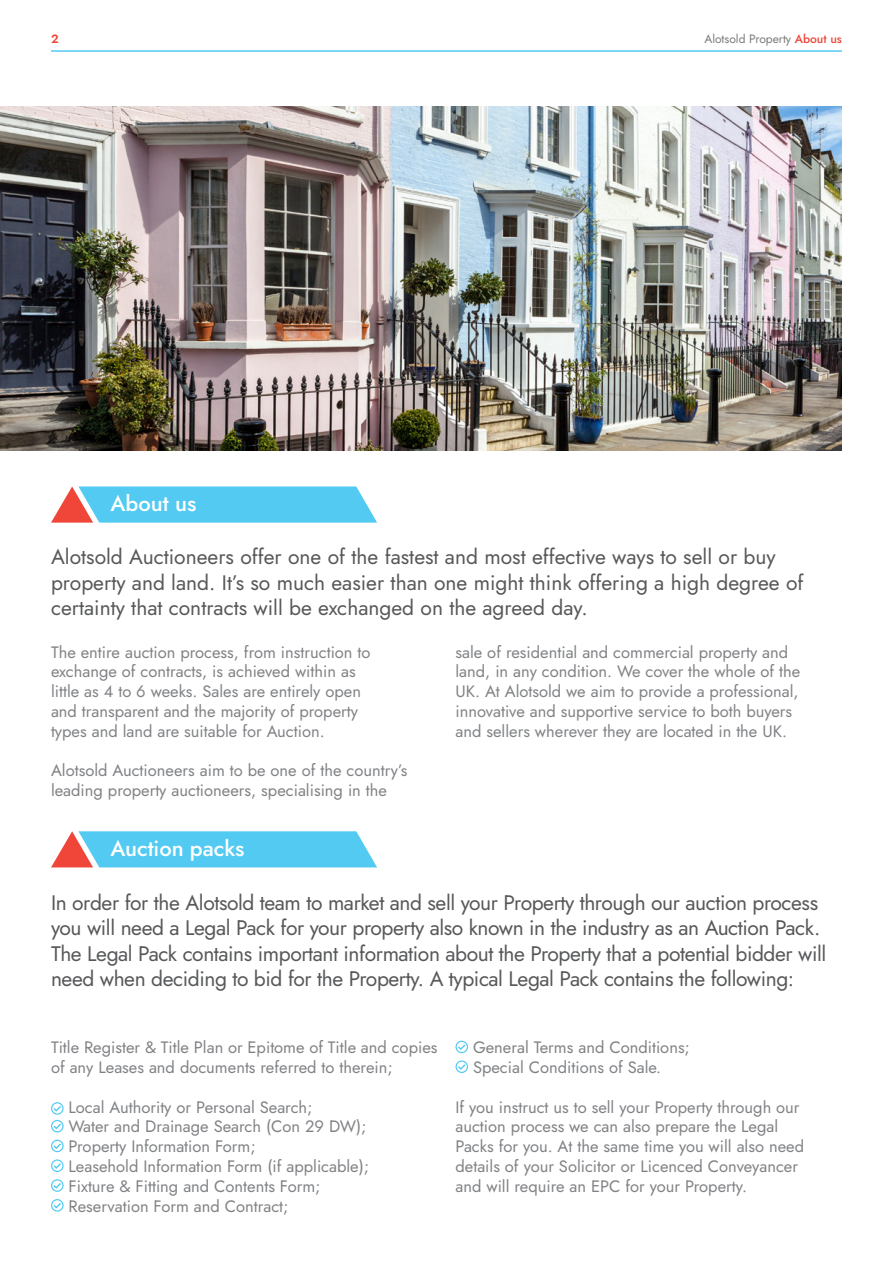
<style>
.page{position:relative;width:893px;height:1263px;background:#fff}
.page>*{position:absolute;margin:0;border:0;box-sizing:border-box;transform-origin:0 0}
.Heading{font:500 21.9px "Jost";color:#fff}
.Lead_copy{font:21px/25.5px "Jost";letter-spacing:-.02em;color:#57585a}
.Lead_copy-2{font:21px/25.5px "Jost";color:#57585a}
.Body_copy{font:16.5px/19.8px "Jost";color:#808285}
.t1{font:12px "Jost";color:#7b7b78}
.t2{font:600 12px "Jost";color:#ef4639}
.s1{font-weight:500;color:#ef4639}
</style>
<div class="page">
<hr style="left:51px;top:51px;width:791px;height:1px;background:#52caf2">
<svg style="left:51px;top:486px;width:326px;height:37px;background:#6dc7e7"></svg>
<svg style="left:51px;top:831px;width:326px;height:36px;background:#6bc6e7"></svg>
<img style="left:0;top:106px;width:842px;height:344px">
<svg style="left:51px;top:1102px;width:13px;height:30px"></svg>
<svg style="left:51px;top:1140px;width:13px;height:12px"></svg>
<svg style="left:51px;top:1159px;width:13px;height:13px"></svg>
<svg style="left:51px;top:1179px;width:13px;height:13px"></svg>
<svg style="left:51px;top:1199px;width:13px;height:12px"></svg>
<svg style="left:455px;top:1041px;width:13px;height:12px"></svg>
<svg style="left:455px;top:1060px;width:13px;height:13px"></svg>
<p class="t2" style="left:51px;top:31px;width:9px">2</p>
<p class="Heading" style="left:110px;top:489px;width:88px">About us</p>
<p class="t1" style="left:704px;top:31px;width:139px">Alotsold Property <span class="s1">About us</span></p>
<p class="Lead_copy-2" style="left:51px;top:544px;width:754px">Alotsold Auctioneers offer one of the fastest and most effective ways to sell or buy property and land. It’s so much easier than one might think offering a high degree of certainty that contracts will be exchanged on the agreed day.</p>
<p class="Body_copy" style="left:51px;top:642px;width:321px">The entire auction process, from instruction to exchange of contracts, is achieved within as little as 4 to 6 weeks. Sales are entirely open and transparent and the majority of property types and land are suitable for Auction.</p>
<p class="Body_copy" style="left:51px;top:761px;width:358px">Alotsold Auctioneers aim to be one of the country’s leading property auctioneers, specialising in the</p>
<p class="Body_copy" style="left:455px;top:642px;width:346px">sale of residential and commercial property and land, in any condition. We cover the whole of the UK. At Alotsold we aim to provide a professional, innovative and supportive service to both buyers and sellers wherever they are located in the UK.</p>
<p class="Heading" style="left:110px;top:834px;width:136px">Auction packs</p>
<p class="Lead_copy" style="left:51px;top:890px;width:777px">In order for the Alotsold team to market and sell your Property through our auction process you will need a Legal Pack for your property also known in the industry as an Auction Pack.<br>The Legal Pack contains important information about the Property that a potential bidder will need when deciding to bid for the Property. A typical Legal Pack contains the following:</p>
<p class="Body_copy" style="left:51px;top:1038px;width:388px">Title Register &amp; Title Plan or Epitome of Title and copies of any Leases and documents referred to therein;</p>
<p class="Body_copy" style="left:69px;top:1097px;width:246px">Local Authority or Personal Search;</p>
<p class="Body_copy" style="left:69px;top:1117px;width:300px">Water and Drainage Search (Con 29 DW);</p>
<p class="Body_copy" style="left:69px;top:1137px;width:189px">Property Information Form;</p>
<p class="Body_copy" style="left:69px;top:1156px;width:302px">Leasehold Information Form (if applicable);</p>
<p class="Body_copy" style="left:69px;top:1176px;width:254px">Fixture &amp; Fitting and Contents Form;</p>
<p class="Body_copy" style="left:69px;top:1196px;width:222px">Reservation Form and Contract;</p>
<p class="Body_copy" style="left:473px;top:1038px;width:219px">General Terms and Conditions;</p>
<p class="Body_copy" style="left:473px;top:1057px;width:190px">Special Conditions of Sale.</p>
<p class="Body_copy" style="left:455px;top:1097px;width:350px">If you instruct us to sell your Property through our auction process we can also prepare the Legal Packs for you. At the same time you will also need details of your Solicitor or Licenced Conveyancer and will require an EPC for your Property.</p>
</div>
